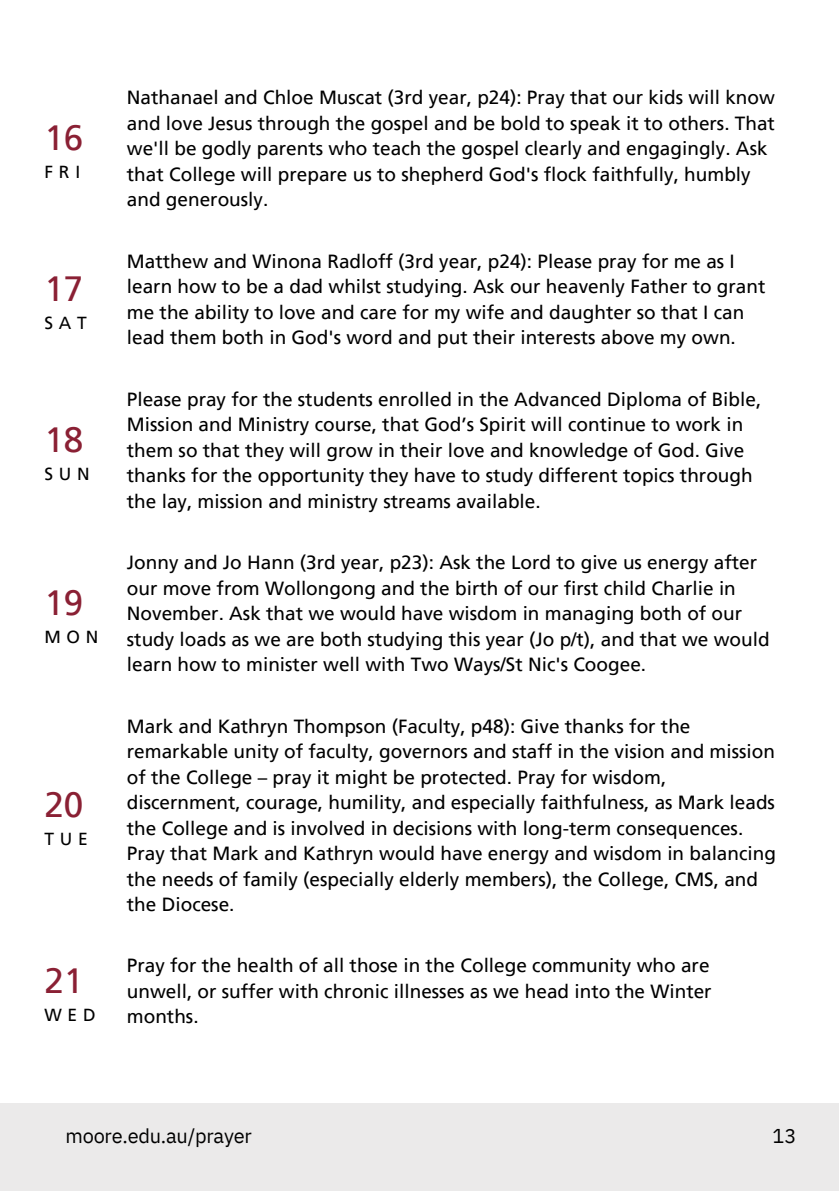
<style>
.page{position:relative;width:839px;height:1191px;background:#fff}
.page>*{position:absolute;margin:0;border:0;box-sizing:border-box;transform-origin:0 0}
.t1{font:35px "Frutiger LT Pro";color:#8a2034}
.t2{font:20px "IBM Plex Sans";letter-spacing:-.01em;color:#000}
.t3{font:19px/25.6px "Frutiger LT Pro";color:#000}
.t4{font:17.4px "Frutiger LT Pro";letter-spacing:.335em;color:#000}
</style>
<div class="page">
<div style="left:0;top:1104px;width:838px;height:87px;background:#ebeaea"></div>
<p class="t1" style="left:44px;top:117px;width:40px">16</p>
<h1 class="t4" style="left:44px;top:162px;width:37px">FRI</h1>
<p class="t1" style="left:44px;top:267px;width:40px">17</p>
<h1 class="t4" style="left:44px;top:312px;width:44px">SAT</h1>
<p class="t1" style="left:44px;top:418px;width:40px">18</p>
<h1 class="t4" style="left:44px;top:463px;width:47px">SUN</h1>
<p class="t1" style="left:44px;top:581px;width:40px">19</p>
<h1 class="t4" style="left:44px;top:626px;width:56px">MON</h1>
<p class="t1" style="left:44px;top:783px;width:40px">20</p>
<h1 class="t4" style="left:44px;top:828px;width:45px">TUE</h1>
<p class="t3" style="left:127px;top:85px;width:649px">Nathanael and Chloe Muscat (3rd year, p24): Pray that our kids will know and love Jesus through the gospel and be bold to speak it to others. That we'll be godly parents who teach the gospel clearly and engagingly. Ask that College will prepare us to shepherd God's flock faithfully, humbly and generously.</p>
<p class="t3" style="left:127px;top:248px;width:640px">Matthew and Winona Radloff (3rd year, p24): Please pray for me as I learn how to be a dad whilst studying. Ask our heavenly Father to grant me the ability to love and care for my wife and daughter so that I can lead them both in God's word and put their interests above my own.</p>
<p class="t3" style="left:127px;top:386px;width:636px">Please pray for the students enrolled in the Advanced Diploma of Bible, Mission and Ministry course, that God’s Spirit will continue to work in them so that they will grow in their love and knowledge of God. Give thanks for the opportunity they have to study different topics through the lay, mission and ministry streams available.</p>
<p class="t3" style="left:127px;top:550px;width:644px">Jonny and Jo Hann (3rd year, p23): Ask the Lord to give us energy after our move from Wollongong and the birth of our first child Charlie in November. Ask that we would have wisdom in managing both of our study loads as we are both studying this year (Jo p/t), and that we would learn how to minister well with Two Ways/St Nic's Coogee.</p>
<p class="t3" style="left:127px;top:713px;width:650px">Mark and Kathryn Thompson (Faculty, p48): Give thanks for the remarkable unity of faculty, governors and staff in the vision and mission of the College – pray it might be protected. Pray for wisdom, discernment, courage, humility, and especially faithfulness, as Mark leads the College and is involved in decisions with long-term consequences.<br>Pray that Mark and Kathryn would have energy and wisdom in balancing the needs of family (especially elderly members), the College, CMS, and the Diocese.</p>
<h1 class="t1" style="left:44px;top:959px;width:40px">21</h1>
<p class="t3" style="left:127px;top:953px;width:586px;text-align:justify">Pray for the health of all those in the College community who are unwell, or suffer with chronic illnesses as we head into the Winter months.</p>
<h1 class="t4" style="left:44px;top:1004px;width:53px">WED</h1>
<p class="t2" style="left:65px;top:1122px;width:188px">moore.edu.au/prayer</p>
<p class="t2" style="left:772px;top:1122px;width:25px">13</p>
</div>
